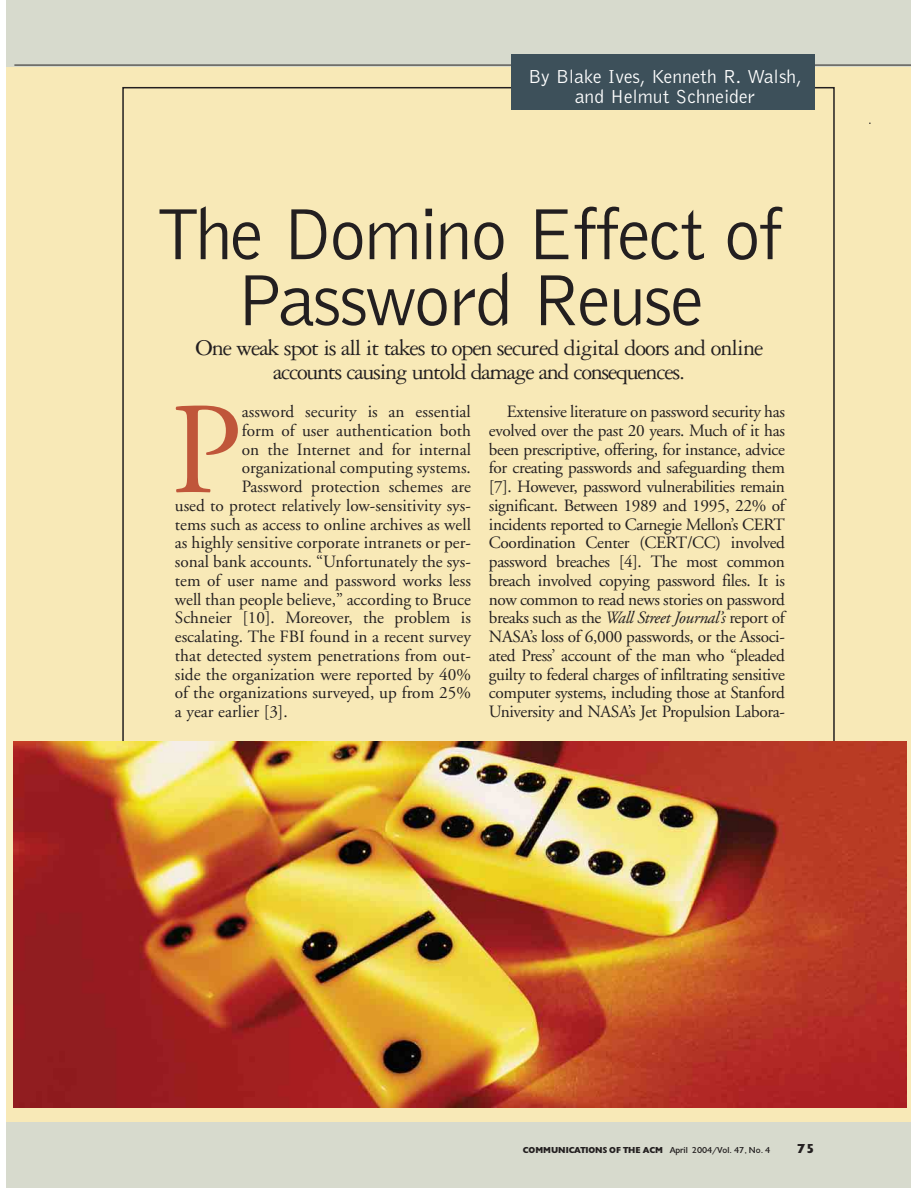
<style>
.page{position:relative;width:918px;height:1188px;background:#fff}
.page>*{position:absolute;margin:0;border:0;box-sizing:border-box;transform-origin:0 0}
.t1{font:130.35px "Adobe Garamond";color:#c0563a}
.t2{font:300 75px/66px "Bell Gothic";letter-spacing:-.035em;color:#231f20;text-align:center}
.t3{font:24px/24px "Garamond Three";letter-spacing:-.05em;color:#231f20;text-align:center}
.t4{font:300 19.5px/19.5px "Bell Gothic";color:#fff;text-align:center}
.t5{font:17.25px/18.8px "Adobe Garamond";color:#231f20;text-align:justify}
.t6{font:900 13.5px "Gill";color:#231f20}
.t7{font:900 9px "Gill";color:#231f20}
.s1{font-style:italic}
.s2{font-weight:400}
</style>
<div class="page">
<div style="left:6px;top:66px;width:904px;height:1061px;background:#f8e9b7"></div>
<img style="left:13px;top:741px;width:893px;height:367px">
<div style="left:6px;top:0;width:904px;height:67px;background:#d7dacd"></div>
<div style="left:6px;top:1122px;width:904px;height:66px;background:#d7dacd"></div>
<hr style="left:14px;top:65px;width:896px;height:1px;background:#231f20">
<div style="left:511px;top:54px;width:304px;height:56px;background:#3d505a"></div>
<p class="t4" style="left:528px;top:68px;width:275px">By Blake Ives, Kenneth R. Walsh, and Helmut Schneider</p>
<h2 class="t2" style="left:155px;top:206px;width:630px">The Domino Effect of<br>Password Reuse</h2>
<h3 class="t3" style="left:196px;top:338px;width:569px">One weak spot is all it takes to open secured digital doors and online accounts causing untold damage and consequences.</h3>
<h1 class="t1" style="left:170px;top:398px;width:73px">P</h1>
<p class="t5" style="left:242px;top:404px;width:231px">assword security is an essential</p>
<p class="t5" style="left:242px;top:422px;width:231px">form of user authentication both</p>
<p class="t5" style="left:242px;top:441px;width:231px">on the Internet and for internal</p>
<p class="t5" style="left:242px;top:460px;width:231px">organizational computing systems.</p>
<p class="t5" style="left:242px;top:479px;width:231px">Password protection schemes are</p>
<p class="t5" style="left:175px;top:497px;width:298px">used to protect relatively low-sensitivity sys-</p>
<p class="t5" style="left:175px;top:516px;width:298px">tems such as access to online archives as well</p>
<p class="t5" style="left:175px;top:535px;width:298px">as highly sensitive corporate intranets or per-</p>
<p class="t5" style="left:175px;top:554px;width:298px">sonal bank accounts. “Unfortunately the sys-</p>
<p class="t5" style="left:175px;top:573px;width:298px">tem of user name and password works less</p>
<p class="t5" style="left:175px;top:591px;width:298px">well than people believe,” according to Bruce</p>
<p class="t5" style="left:175px;top:610px;width:298px">Schneier [10]. Moreover, the problem is</p>
<p class="t5" style="left:175px;top:629px;width:298px">escalating. The FBI found in a recent survey</p>
<p class="t5" style="left:175px;top:648px;width:298px">that detected system penetrations from out-</p>
<p class="t5" style="left:175px;top:666px;width:298px">side the organization were reported by 40%</p>
<p class="t5" style="left:175px;top:685px;width:298px">of the organizations surveyed, up from 25%</p>
<p class="t5" style="left:175px;top:704px;width:114px">a year earlier [3].</p>
<p class="t5" style="left:489px;top:404px;width:298px;text-indent:18px">Extensive literature on password security has evolved over the past 20 years. Much of it has been prescriptive, offering, for instance, advice for creating passwords and safeguarding them [7]. However, password vulnerabilities remain significant. Between 1989 and 1995, 22% of incidents reported to Carnegie Mellon’s CERT Coordination Center (CERT/CC) involved password breaches [4]. The most common breach involved copying password files. It is now common to read news stories on password breaks such as the <span class="s1">Wall Street Journal’s</span> report of NASA’s loss of 6,000 passwords, or the Associ&shy;ated Press’ account of the man who “pleaded guilty to federal charges of infiltrating sensitive computer systems, including those at Stanford University and NASA’s Jet Propulsion Labora-</p>
<p class="t7" style="left:523px;top:1147px;width:249px">COMMUNICATIONS OF THE ACM <span class="s2">April 2004/Vol. 47, No. 4</span></p>
<p class="t6" style="left:797px;top:1144px;width:19px">75</p>
</div>
